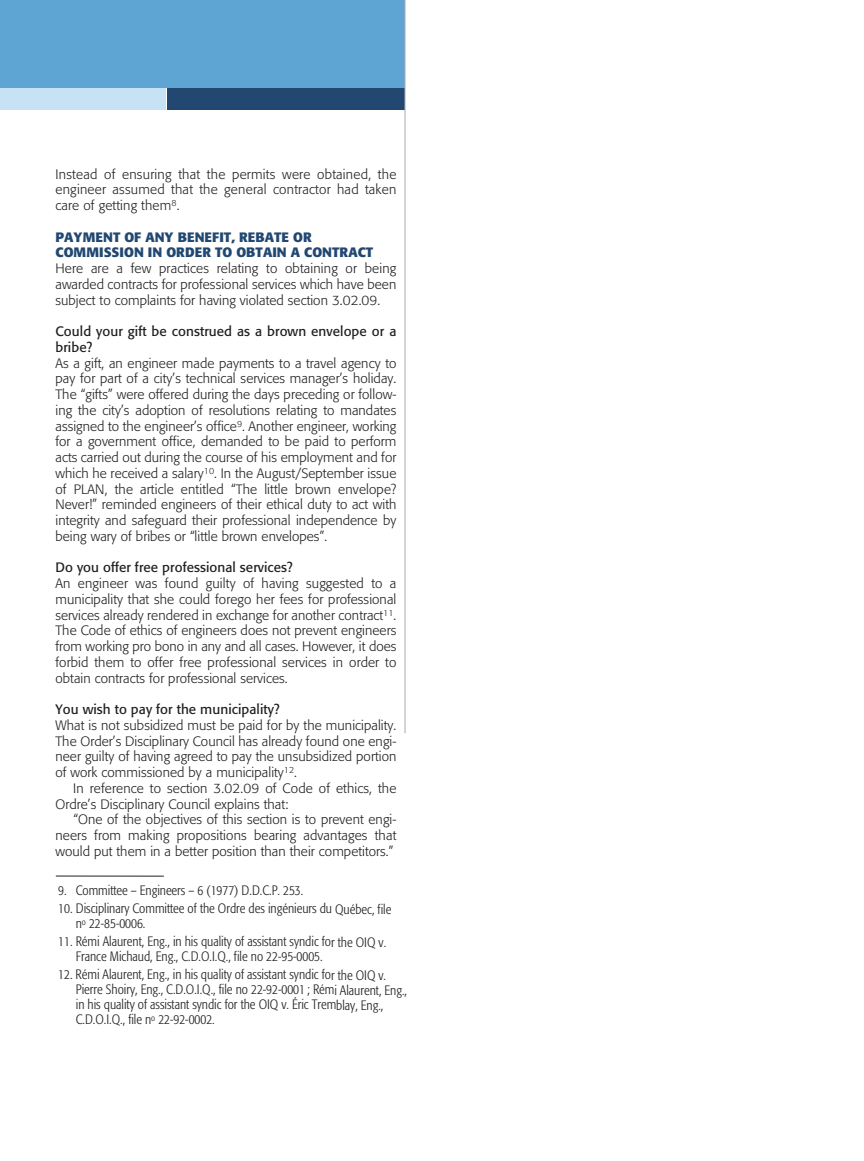
<style>
.page{position:relative;width:864px;height:1161px;background:#fff}
.page>*{position:absolute;margin:0;border:0;box-sizing:border-box;transform-origin:0 0}
.t1{font:300 13.5px/15.8px "Formata";letter-spacing:.005em;color:#231f20;text-align:justify}
.t2{font:300 condensed 13.5px/15px "Formata";color:#231f20}
.t3{font:13.5px/15.8px "Formata";letter-spacing:.005em;color:#231f20}
.t4{font:700 13.5px/15.8px "Formata";letter-spacing:.005em;color:#224872}
</style>
<div class="page">
<div style="left:168px;top:89px;width:237px;height:21px;background:#224872"></div>
<div style="left:0;top:0;width:405px;height:87px;background:#5fa5d3"></div>
<div style="left:0;top:89px;width:165px;height:21px;background:#c7e2f5"></div>
<hr style="left:405px;top:0;width:1px;height:733px;background:#a8a9ad">
<hr style="left:56px;top:876px;width:108px;height:1px;background:#231f20">
<p class="t1" style="left:55px;top:167px;width:342px">Instead of ensuring that the permits were obtained, the engineer assumed that the general contractor had taken care of getting them<sup>8</sup>.</p>
<p class="t4" style="left:55px;top:230px;width:319px">PAYMENT OF ANY BENEFIT, REBATE OR<br>COMMISSION IN ORDER TO OBTAIN A CONTRACT</p>
<p class="t1" style="left:55px;top:261px;width:342px">Here are a few practices relating to obtaining or being awarded contracts for professional services which have been subject to complaints for having violated section 3.02.09.</p>
<p class="t3" style="left:55px;top:325px;width:342px">Could your gift be construed as a brown envelope or a bribe?</p>
<p class="t1" style="left:55px;top:356px;width:342px">As a gift, an engineer made payments to a travel agency to pay for part of a city’s technical services manager’s holiday.<br>The “gifts” were offered during the days preceding or follow&shy;ing the city’s adoption of resolutions relating to mandates assigned to the engineer’s office<sup>9</sup>. Another engineer, working for a government office, demanded to be paid to perform acts carried out during the course of his employment and for which he received a salary<sup>10</sup>. In the August/September issue of PLAN, the article entitled “The little brown envelope?<br>Never!” reminded engineers of their ethical duty to act with integrity and safeguard their professional independence by being wary of bribes or “little brown envelopes”.</p>
<p class="t3" style="left:55px;top:561px;width:239px">Do you offer free professional services?</p>
<p class="t1" style="left:55px;top:576px;width:342px">An engineer was found guilty of having suggested to a municipality that she could forego her fees for professional services already rendered in exchange for another contract<sup>11</sup>.<br>The Code of ethics of engineers does not prevent engineers from working pro bono in any and all cases. However, it does forbid them to offer free professional services in order to obtain contracts for professional services.</p>
<p class="t3" style="left:55px;top:703px;width:226px">You wish to pay for the municipality?</p>
<p class="t1" style="left:55px;top:718px;width:342px">What is not subsidized must be paid for by the municipality.<br>The Order’s Disciplinary Council has already found one engi&shy;neer guilty of having agreed to pay the unsubsidized portion of work commissioned by a municipality<sup>12</sup>.</p>
<p class="t1" style="left:55px;top:781px;width:342px;text-indent:18px">In reference to section 3.02.09 of Code of ethics, the<br>Ordre’s Disciplinary Council explains that:</p>
<p class="t1" style="left:55px;top:813px;width:342px;text-indent:18px">“One of the objectives of this section is to prevent engi&shy;neers from making propositions bearing advantages that would put them in a better position than their competitors.”</p>
<p class="t2" style="left:58px;top:884px;width:247px">9. Committee – Engineers – 6 (1977) D.D.C.P. 253.</p>
<p class="t2" style="left:76px;top:902px;width:317px;text-indent:-18px">10. Disciplinary Committee of the Ordre des ingénieurs du Québec, file n<sup>o</sup> 22-85-0006.</p>
<p class="t2" style="left:76px;top:935px;width:312px;text-indent:-18px">11. Rémi Alaurent, Eng., in his quality of assistant syndic for the OIQ v.<br>France Michaud, Eng., C.D.O.I.Q., file no 22-95-0005.</p>
<p class="t2" style="left:76px;top:968px;width:333px;text-indent:-18px">12. Rémi Alaurent, Eng., in his quality of assistant syndic for the OIQ v.<br>Pierre Shoiry, Eng., C.D.O.I.Q., file no 22-92-0001 ; Rémi Alaurent, Eng., in his quality of assistant syndic for the OIQ v. Éric Tremblay, Eng., C.D.O.I.Q., file n<sup>o</sup> 22-92-0002.</p>
</div>
